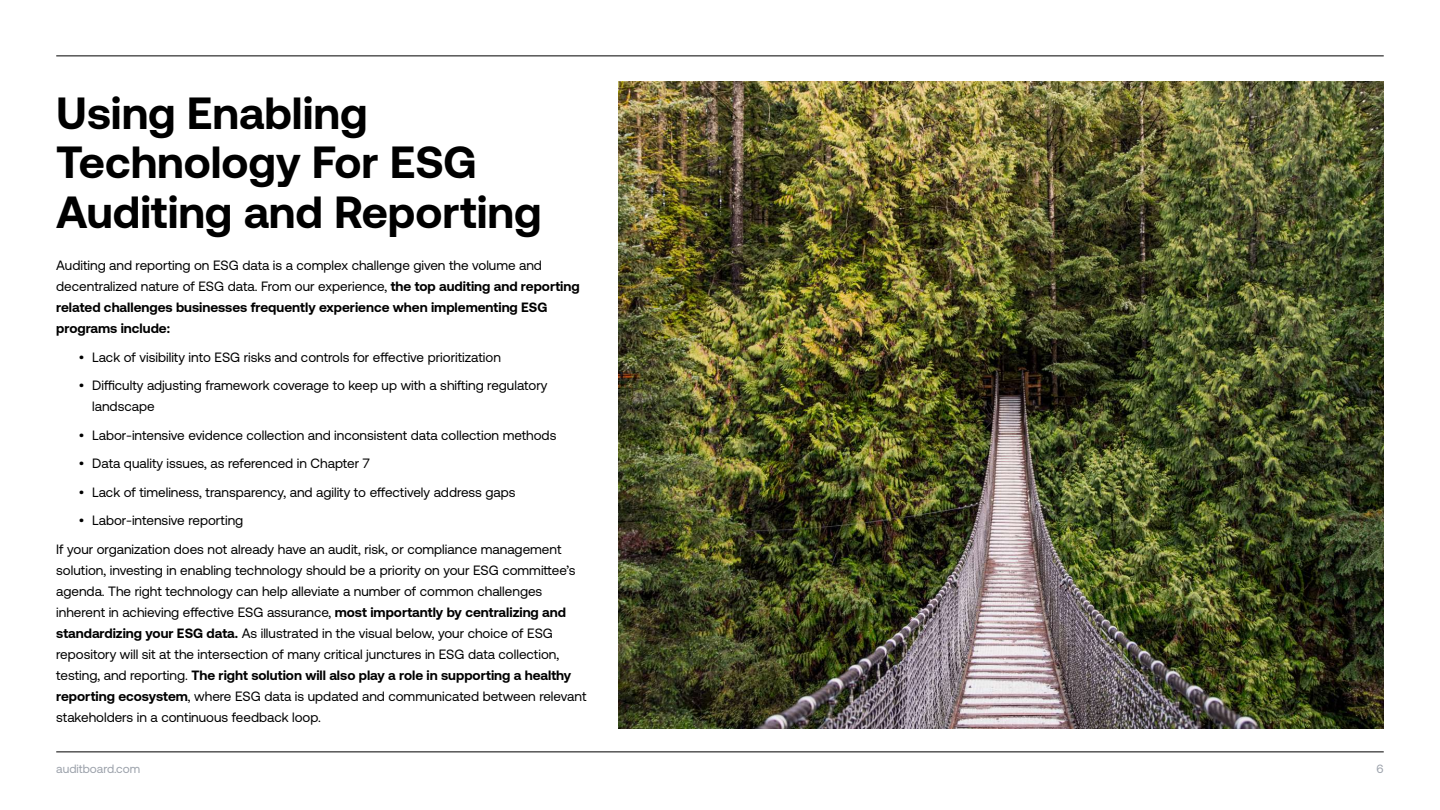
<style>
.page{position:relative;width:1440px;height:810px;background:#fff}
.page>*{position:absolute;margin:0;border:0;box-sizing:border-box;transform-origin:0 0}
.t1{font:700 45px/49.5px "Aeonik 2.0";color:#000}
.t2{font:13.5px/21px "Aeonik 2.0";color:#000}
.t3{font:12px "Aeonik 2.0";color:#9ba1aa}
.s1{font-weight:700}
</style>
<div class="page">
<hr style="left:56px;top:752px;width:1328px;height:1px;background:#000">
<hr style="left:56px;top:56px;width:1328px;height:1px;background:#000">
<img style="left:619px;top:81px;width:765px;height:648px">
<h1 class="t1" style="left:56px;top:88px;width:487px">Using Enabling<br>Technology For ESG<br>Auditing and Reporting</h1>
<p class="t2" style="left:56px;top:255px;width:525px">Auditing and reporting on ESG data is a complex challenge given the volume and decentralized nature of ESG data. From our experience, <span class="s1">the top auditing and reporting related challenges businesses frequently experience when implementing ESG programs include:</span></p>
<p class="t2" style="left:79px;top:347px;width:424px">• Lack of visibility into ESG risks and controls for effective prioritization</p>
<p class="t2" style="left:92px;top:375px;width:457px;text-indent:-14px">• Difficulty adjusting framework coverage to keep up with a shifting regulatory landscape</p>
<p class="t2" style="left:79px;top:425px;width:479px">• Labor-intensive evidence collection and inconsistent data collection methods</p>
<p class="t2" style="left:79px;top:453px;width:292px">• Data quality issues, as referenced in Chapter 7</p>
<p class="t2" style="left:79px;top:482px;width:438px">• Lack of timeliness, transparency, and agility to effectively address gaps</p>
<p class="t2" style="left:56px;top:506px;width:507px;line-height:28.5px;text-indent:23px">• Labor-intensive reporting<br>If your organization does not already have an audit, risk, or compliance management</p>
<p class="t2" style="left:56px;top:560px;width:532px">solution, investing in enabling technology should be a priority on your ESG committee’s agenda. The right technology can help alleviate a number of common challenges inherent in achieving effective ESG assurance, <span class="s1">most importantly by centralizing and standardizing your ESG data.</span> As illustrated in the visual below, your choice of ESG repository will sit at the intersection of many critical junctures in ESG data collection, testing, and reporting. <span class="s1">The right solution will also play a role in supporting a healthy reporting ecosystem</span>, where ESG data is updated and communicated between relevant stakeholders in a continuous feedback loop.</p>
<p class="t3" style="left:56px;top:762px;width:85px">auditboard.com</p>
<p class="t3" style="left:1377px;top:762px;width:9px">6</p>
</div>
